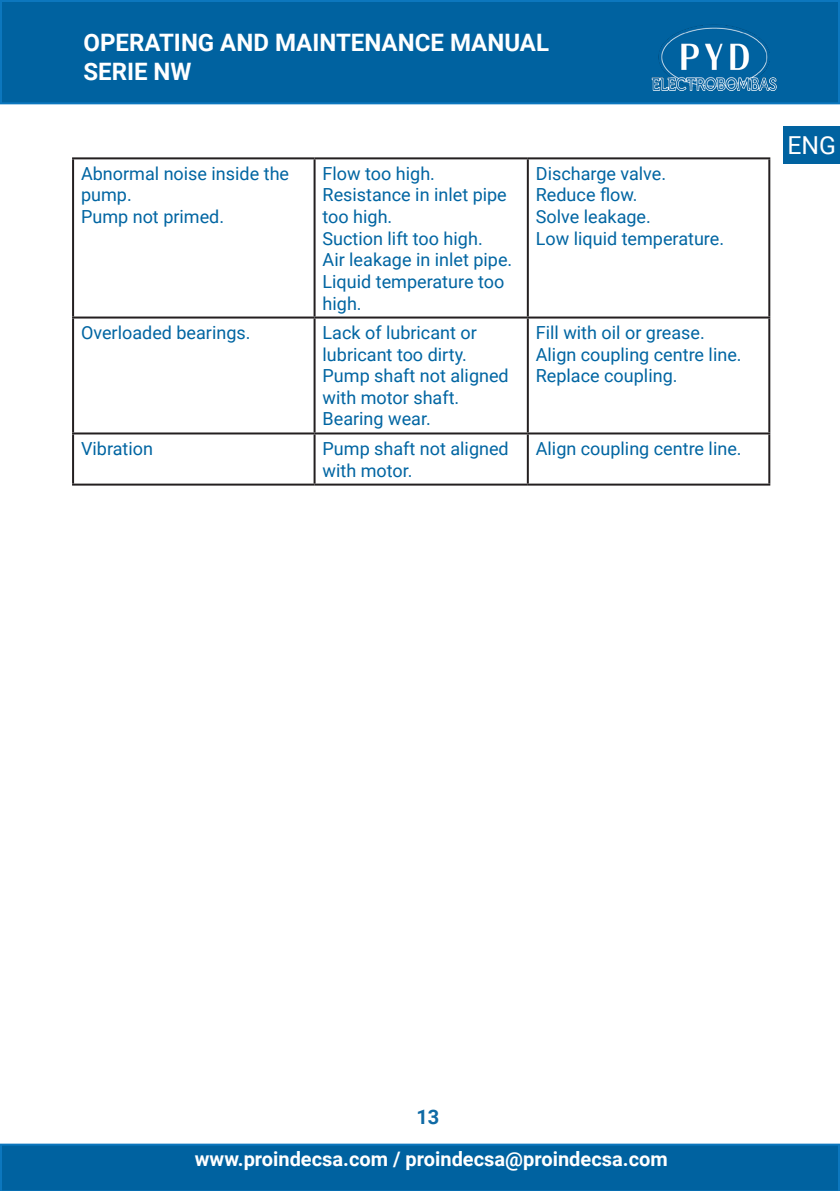
<style>
.page{position:relative;width:840px;height:1191px;background:#fff}
.page>*{position:absolute;margin:0;border:0;box-sizing:border-box;transform-origin:0 0}
.t1{font:24.8px "Roboto";color:#fff}
.t2{font:700 24px/28.8px "Roboto";color:#fff}
.t3{font:700 20px "Roboto";color:#fff}
.t4{font:700 20px "Roboto";color:#0f6aa5}
.t5{font:18px/21.6px "Roboto";color:#0065a2}
</style>
<div class="page">
<div style="left:0;top:0;width:839px;height:104px;background:#0062a0;border:2px solid #0c77be"></div>
<svg style="left:0;top:1143px;width:839px;height:48px;background:#0465a2"></svg>
<img style="left:651px;top:24px;width:126px;height:67px">
<div style="left:782px;top:126px;width:57px;height:37px;background:#0062a0"></div>
<hr style="left:72px;top:157px;width:242px;height:2px;background:#231f20">
<hr style="left:72px;top:159px;width:2px;height:157px;background:#231f20">
<hr style="left:314px;top:157px;width:213px;height:2px;background:#231f20">
<hr style="left:313px;top:159px;width:2px;height:157px;background:#231f20">
<hr style="left:527px;top:157px;width:242px;height:2px;background:#231f20">
<hr style="left:526px;top:159px;width:2px;height:157px;background:#231f20">
<hr style="left:767px;top:159px;width:2px;height:157px;background:#231f20">
<hr style="left:72px;top:316px;width:242px;height:2px;background:#231f20">
<hr style="left:72px;top:318px;width:2px;height:114px;background:#231f20">
<hr style="left:314px;top:316px;width:213px;height:2px;background:#231f20">
<hr style="left:313px;top:318px;width:2px;height:114px;background:#231f20">
<hr style="left:527px;top:316px;width:242px;height:2px;background:#231f20">
<hr style="left:526px;top:318px;width:2px;height:114px;background:#231f20">
<hr style="left:767px;top:318px;width:2px;height:114px;background:#231f20">
<hr style="left:72px;top:432px;width:242px;height:2px;background:#231f20">
<hr style="left:72px;top:434px;width:2px;height:49px;background:#231f20">
<hr style="left:314px;top:432px;width:213px;height:2px;background:#231f20">
<hr style="left:313px;top:434px;width:2px;height:49px;background:#231f20">
<hr style="left:527px;top:432px;width:242px;height:2px;background:#231f20">
<hr style="left:526px;top:434px;width:2px;height:49px;background:#231f20">
<hr style="left:767px;top:434px;width:2px;height:49px;background:#231f20">
<hr style="left:72px;top:483px;width:242px;height:2px;background:#231f20">
<hr style="left:314px;top:483px;width:213px;height:2px;background:#231f20">
<hr style="left:527px;top:483px;width:242px;height:2px;background:#231f20">
<h2 class="t2" style="left:83px;top:27px;width:467px">OPERATING AND MAINTENANCE MANUAL<br>SERIE NW</h2>
<p class="t5" style="left:81px;top:162px;width:209px">Abnormal noise inside the pump.</p>
<p class="t5" style="left:81px;top:205px;width:144px">Pump not primed.</p>
<p class="t5" style="left:322px;top:162px;width:114px">Flow too high.</p>
<p class="t5" style="left:322px;top:184px;width:186px">Resistance in inlet pipe too high.</p>
<p class="t5" style="left:322px;top:227px;width:161px">Suction lift too high.</p>
<p class="t5" style="left:322px;top:248px;width:191px">Air leakage in inlet pipe.</p>
<p class="t5" style="left:322px;top:270px;width:183px">Liquid temperature too high.</p>
<p class="t5" style="left:81px;top:321px;width:171px">Overloaded bearings.</p>
<p class="t5" style="left:322px;top:321px;width:156px">Lack of lubricant or lubricant too dirty.</p>
<p class="t5" style="left:322px;top:364px;width:188px">Pump shaft not aligned with motor shaft.</p>
<p class="t5" style="left:322px;top:407px;width:110px">Bearing wear.</p>
<p class="t5" style="left:535px;top:162px;width:132px">Discharge valve.</p>
<p class="t5" style="left:535px;top:184px;width:103px">Reduce flow.</p>
<p class="t5" style="left:535px;top:205px;width:116px">Solve leakage.</p>
<p class="t5" style="left:535px;top:227px;width:190px">Low liquid temperature.</p>
<p class="t5" style="left:535px;top:321px;width:170px">Fill with oil or grease.</p>
<p class="t5" style="left:535px;top:343px;width:207px">Align coupling centre line.</p>
<p class="t5" style="left:535px;top:364px;width:143px">Replace coupling.</p>
<p class="t5" style="left:81px;top:437px;width:73px">Vibration</p>
<p class="t5" style="left:322px;top:437px;width:188px">Pump shaft not aligned with motor.</p>
<p class="t5" style="left:535px;top:437px;width:207px">Align coupling centre line.</p>
<h1 class="t1" style="left:786px;top:128px;width:50px">ENG</h1>
<p class="t4" style="left:416px;top:1103px;width:24px">13</p>
<p class="t3" style="left:195px;top:1144px;width:474px">www.proindecsa.com / proindecsa@proindecsa.com</p>
</div>
